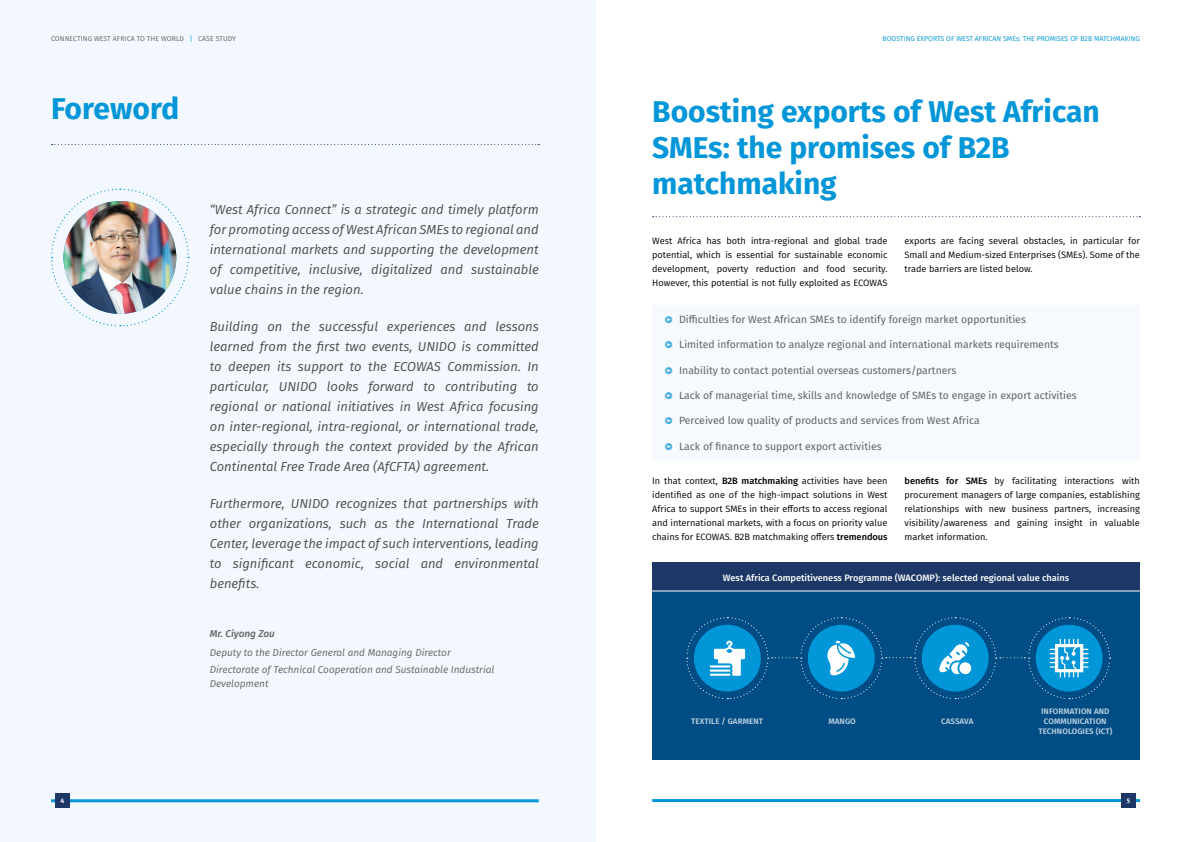
<style>
.page{position:relative;width:1191px;height:842px;background:#fff}
.page>*{position:absolute;margin:0;border:0;box-sizing:border-box;transform-origin:0 0}
.t1{font:700 30px/36px "Fira Sans";color:#0096d8}
.t2{font:italic 13px/20px "Fira Sans";color:#4a4a49;text-align:justify}
.t3{font:10.5px "Fira Sans";color:#646363}
.t4{font:italic 10px/16.8px "Fira Sans";color:#646363}
.t5{font:italic 500 10px "Fira Sans";color:#646363}
.t6{font:9.2px/14px "Fira Sans";color:#000;text-align:justify}
.t7{font:500 9.2px "Fira Sans";color:#fff}
.t8{font:600 8px/10px "Fira Sans";letter-spacing:.01em;color:#fff;text-align:center}
.t9{font:7px "Fira Sans";color:#0096d8}
.t10{font:7px "Fira Sans";letter-spacing:.01em;color:#646363}
.t11{font:700 6.8px "Meta Pro";color:#fff}
.s1{color:#0096d8}
.s2{font-family:"Meta Pro";font-size:9.5px;color:#47aee3}
.s3{font-weight:500}
</style>
<div class="page">
<div style="left:0;top:0;width:595px;height:842px;background:#f2f8fd"></div>
<div style="left:652px;top:305px;width:488px;height:156px;background:#f6fafe"></div>
<hr style="left:51px;top:799px;width:488px;height:3px;background:#0096d8">
<div style="left:55px;top:794px;width:14px;height:14px;background:#1d3866"></div>
<hr style="left:652px;top:799px;width:488px;height:3px;background:#0096d8">
<div style="left:1121px;top:794px;width:15px;height:14px;background:#1d3866"></div>
<div style="left:652px;top:574px;width:488px;height:185px;background:#004c84"></div>
<div style="left:652px;top:563px;width:488px;height:28px;background:#1d3866"></div>
<svg style="left:686px;top:617px;width:424px;height:83px"></svg>
<svg style="left:52px;top:144px;width:487px;height:1px"></svg>
<hr style="left:642px;top:590px;width:505px;height:1px;background:#fff">
<svg style="left:653px;top:216px;width:487px;height:1px"></svg>
<svg style="left:51px;top:188px;width:138px;height:139px"></svg>
<img style="left:63px;top:201px;width:113px;height:113px;border-radius:56px">
<p class="t10" style="left:51px;top:33px;width:186px">CONNECTING WEST AFRICA TO THE WORLD <span class="s1">|</span> CASE STUDY</p>
<h1 class="t1" style="left:51px;top:88px;width:130px">Foreword</h1>
<p class="t2" style="left:210px;top:199px;width:330px">“West Africa Connect” is a strategic and timely platform for promoting access of West African SMEs to regional and international markets and supporting the development of competitive, inclusive, digitalized and sustainable value chains in the region.</p>
<p class="t2" style="left:210px;top:316px;width:330px">Building on the successful experiences and lessons learned from the first two events, UNIDO is committed to deepen its support to the ECOWAS Commission. In particular, UNIDO looks forward to contributing to regional or national initiatives in West Africa focusing on inter-regional, intra-regional, or international trade, especially through the context provided by the African Continental Free Trade Area (AfCFTA) agreement.</p>
<p class="t2" style="left:210px;top:493px;width:330px">Furthermore, UNIDO recognizes that partnerships with other organizations, such as the International Trade Center, leverage the impact of such interventions, leading to significant economic, social and environmental benefits.</p>
<p class="t5" style="left:210px;top:625px;width:67px">Mr. Ciyong Zou</p>
<p class="t4" style="left:210px;top:644px;width:286px">Deputy to the Director General and Managing Director<br>Directorate of Technical Cooperation and Sustainable Industrial</p>
<p class="t4" style="left:210px;top:675px;width:60px">Development</p>
<p class="t9" style="left:882px;top:33px;width:259px">BOOSTING EXPORTS OF WEST AFRICAN SMEs: THE PROMISES OF B2B MATCHMAKING</p>
<h1 class="t1" style="left:652px;top:91px;width:449px">Boosting exports of West African<br>SMEs: the promises of B2B matchmaking</h1>
<p class="t6" style="left:652px;top:234px;width:237px">West Africa has both intra-regional and global trade potential, which is essential for sustainable economic development, poverty reduction and food security.<br>However, this potential is not fully exploited as ECOWAS</p>
<p class="t6" style="left:904px;top:234px;width:237px">exports are facing several obstacles, in particular for Small and Medium-sized Enterprises (SMEs). Some of the trade barriers are listed below.</p>
<p class="t3" style="left:665px;top:311px;width:362px"><span class="s2">ͮ</span> Difficulties for West African SMEs to identify foreign market opportunities</p>
<p class="t3" style="left:665px;top:337px;width:395px"><span class="s2">ͮ</span> Limited information to analyze regional and international markets requirements</p>
<p class="t3" style="left:665px;top:362px;width:293px"><span class="s2">ͮ</span> Inability to contact potential overseas customers/partners</p>
<p class="t3" style="left:665px;top:387px;width:413px"><span class="s2">ͮ</span> Lack of managerial time, skills and knowledge of SMEs to engage in export activities</p>
<p class="t3" style="left:665px;top:413px;width:316px"><span class="s2">ͮ</span> Perceived low quality of products and services from West Africa</p>
<p class="t3" style="left:665px;top:438px;width:218px"><span class="s2">ͮ</span> Lack of finance to support export activities</p>
<p class="t6" style="left:652px;top:473px;width:237px">In that context, <span class="s3">B2B matchmaking</span> activities have been identified as one of the high-impact solutions in West Africa to support SMEs in their efforts to access regional and international markets, with a focus on priority value chains for ECOWAS. B2B matchmaking offers <span class="s3">tremendous</span></p>
<p class="t6" style="left:904px;top:473px;width:237px"><span class="s3">benefits for SMEs</span> by facilitating interactions with procurement managers of large companies, establishing relationships with new business partners, increasing visibility/awareness and gaining insight in valuable market information.</p>
<p class="t7" style="left:723px;top:570px;width:348px">West Africa Competitiveness Programme (WACOMP): selected regional value chains</p>
<p class="t8" style="left:691px;top:716px;width:73px">TEXTILE / GARMENT</p>
<p class="t8" style="left:828px;top:716px;width:29px">MANGO</p>
<p class="t8" style="left:941px;top:716px;width:34px">CASSAVA</p>
<p class="t8" style="left:1038px;top:706px;width:75px">INFORMATION AND<br>COMMUNICATION<br>TECHNOLOGIES (ICT)</p>
<p class="t11" style="left:61px;top:797px;width:5px">4</p>
<p class="t11" style="left:1126px;top:797px;width:5px">5</p>
</div>
